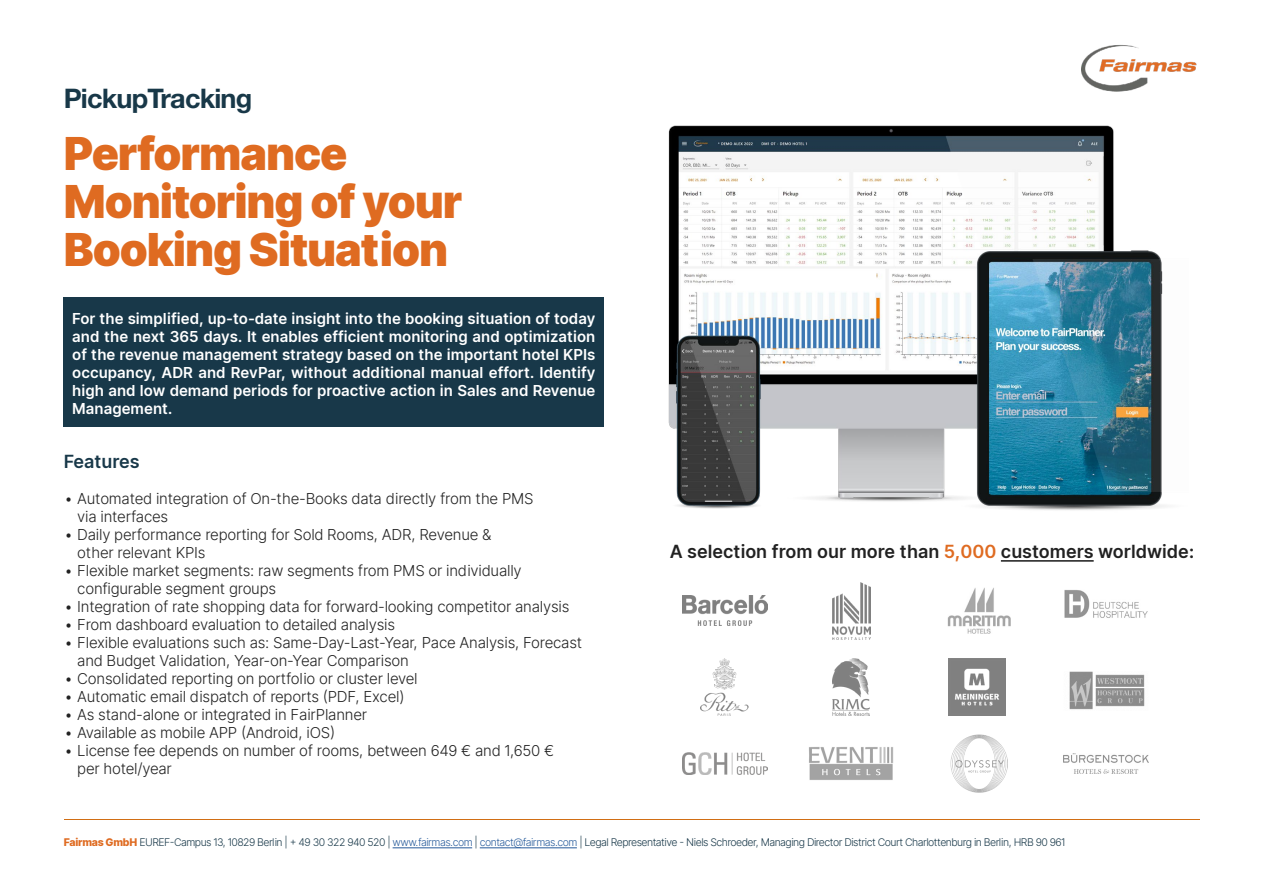
<style>
.page{position:relative;width:1263px;height:893px;background:#fff}
.page>*{position:absolute;margin:0;border:0;box-sizing:border-box;transform-origin:0 0}
.t1{font:900 45px/48px "Inter";letter-spacing:-.025em;color:#df6b21}
.t2{font:700 27px "Helvetica Neue LT Std";letter-spacing:-.03em;color:#183848}
.t3{font:600 18px "Inter";color:#212121}
.t4{font:600 18px "Inter";color:#183849}
.t5{font:300 15px/18px "Inter";letter-spacing:-.015em;color:#212121}
.t6{font:600 15px/18px "Inter";color:#fff;text-align:justify}
.t7{font:300 10.5px "Inter";letter-spacing:-.05em;color:#183849}
.s1{color:#df6b21}
.s2{font-weight:800;color:#df6b21}
.s3{color:#275b9b}
</style>
<div class="page">
<div style="left:64px;top:298px;width:540px;height:129px;background:#183849"></div>
<hr style="left:64px;top:819px;width:1135px;height:1px;background:#d16e14">
<hr style="left:393px;top:847px;width:79px;height:1px;background:#275b9b">
<hr style="left:480px;top:847px;width:97px;height:1px;background:#275b9b">
<img style="left:668px;top:125px;width:498px;height:385px">
<img style="left:947px;top:587px;width:64px;height:47px">
<img style="left:809px;top:747px;width:85px;height:33px">
<img style="left:701px;top:658px;width:47px;height:58px">
<img style="left:832px;top:582px;width:38px;height:57px">
<img style="left:950px;top:735px;width:57px;height:57px">
<img style="left:1064px;top:754px;width:85px;height:19px">
<img style="left:682px;top:596px;width:85px;height:30px">
<img style="left:1064px;top:590px;width:84px;height:28px">
<img style="left:948px;top:658px;width:57px;height:58px">
<img style="left:682px;top:752px;width:85px;height:23px">
<img style="left:1069px;top:671px;width:76px;height:39px">
<img style="left:833px;top:658px;width:37px;height:58px">
<hr style="left:1001px;top:560px;width:93px;height:2px;background:#212121">
<img style="left:1082px;top:45px;width:115px;height:46px">
<h2 class="t2" style="left:64px;top:82px;width:190px">PickupTracking</h2>
<h1 class="t1" style="left:64px;top:128px;width:400px">Performance<br>Monitoring of your<br>Booking Situation</h1>
<p class="t6" style="left:72px;top:309px;width:525px">For the simplified, up-to-date insight into the booking situation of today and the next 365 days. It enables efficient monitoring and optimization of the revenue management strategy based on the important hotel KPIs occupancy, ADR and RevPar, without additional manual effort. Identify high and low demand periods for proactive action in Sales and Revenue Management.</p>
<p class="t4" style="left:64px;top:448px;width:77px">Features</p>
<p class="t5" style="left:77px;top:489px;width:458px;text-indent:-13px">• Automated integration of On-the-Books data directly from the PMS via interfaces</p>
<p class="t5" style="left:77px;top:525px;width:416px;text-indent:-13px">• Daily performance reporting for Sold Rooms, ADR, Revenue &amp; other relevant KPIs</p>
<p class="t5" style="left:77px;top:561px;width:446px;text-indent:-13px">• Flexible market segments: raw segments from PMS or individually configurable segment groups</p>
<p class="t5" style="left:64px;top:597px;width:506px">• Integration of rate shopping data for forward-looking competitor analysis</p>
<p class="t5" style="left:64px;top:615px;width:332px">• From dashboard evaluation to detailed analysis</p>
<p class="t5" style="left:77px;top:633px;width:506px;text-indent:-13px">• Flexible evaluations such as: Same-Day-Last-Year, Pace Analysis, Forecast and Budget Validation, Year-on-Year Comparison</p>
<p class="t5" style="left:64px;top:669px;width:355px">• Consolidated reporting on portfolio or cluster level</p>
<p class="t5" style="left:64px;top:687px;width:342px">• Automatic email dispatch of reports (PDF, Excel)</p>
<p class="t5" style="left:64px;top:705px;width:304px">• As stand-alone or integrated in FairPlanner</p>
<p class="t5" style="left:64px;top:723px;width:272px">• Available as mobile APP (Android, iOS)</p>
<p class="t5" style="left:77px;top:741px;width:478px;text-indent:-13px">• License fee depends on number of rooms, between 649 € and 1,650 € per hotel/year</p>
<p class="t3" style="left:670px;top:538px;width:526px">A selection from our more than <span class="s1">5,000</span> customers worldwide:</p>
<p class="t7" style="left:64px;top:835px;width:1003px"><span class="s2">Fairmas GmbH</span> EUREF-Campus 13, 10829 Berlin | + 49 30 322 940 520 | <span class="s3">www.fairmas.com</span> | <span class="s3">contact@fairmas.com</span> | Legal Representative - Niels Schroeder, Managing Director District Court Charlottenburg in Berlin, HRB 90 961</p>
</div>
